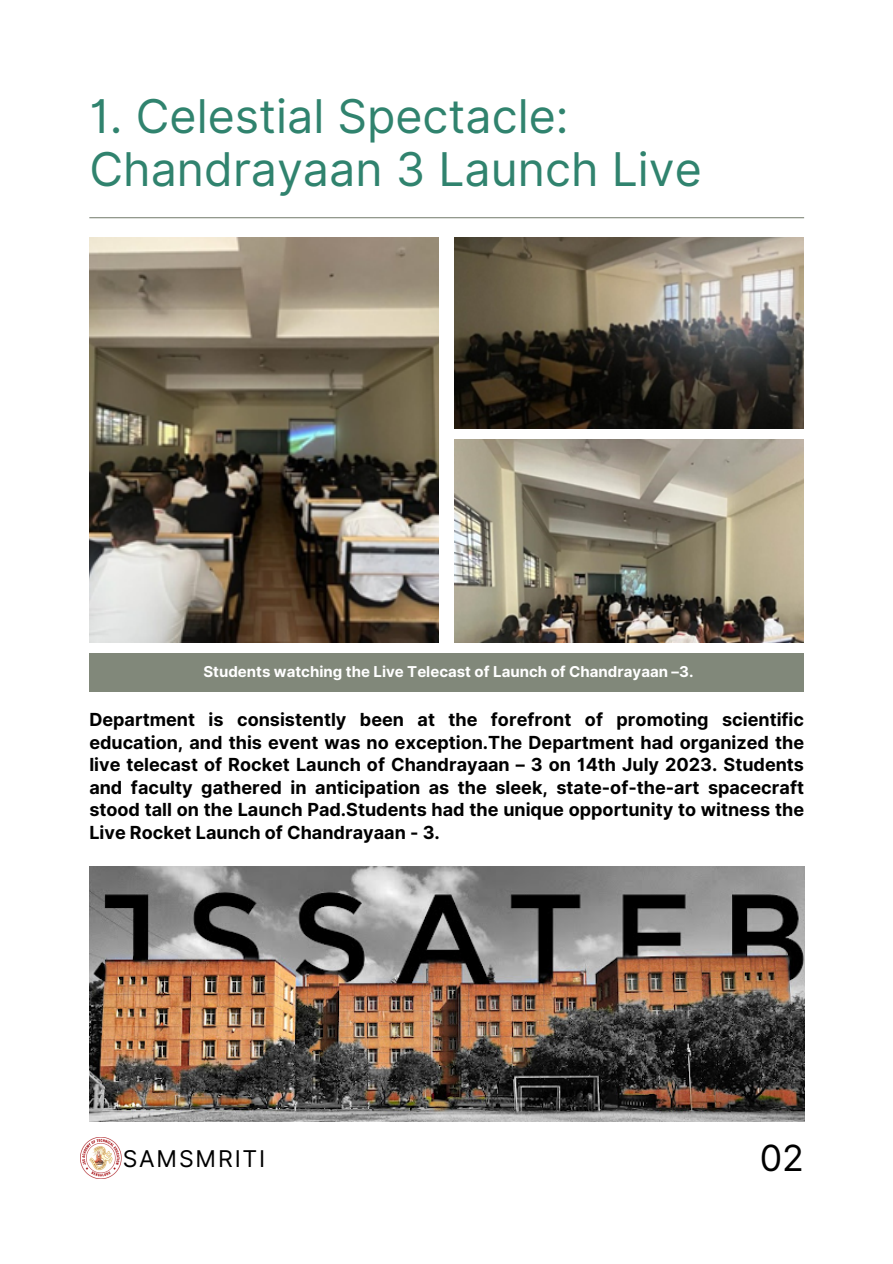
<style>
.page{position:relative;width:893px;height:1264px;background:#fff}
.page>*{position:absolute;margin:0;border:0;box-sizing:border-box;transform-origin:0 0}
.t1{font:46.5px/52.8px "Inter";color:#30836e}
.t2{font:36px "Inter";color:#000}
.t3{font:23.1px "Inter";letter-spacing:.075em;color:#000}
.t4{font:700 18px/22.5px "Inter";color:#000;text-align:justify}
.t5{font:700 15px "Inter";color:#fff}
</style>
<div class="page">
<hr style="left:89px;top:217px;width:715px;height:1px;background:#81887a">
<img style="left:89px;top:237px;width:349px;height:405px">
<img style="left:454px;top:439px;width:349px;height:203px">
<img style="left:454px;top:237px;width:349px;height:191px">
<div style="left:89px;top:653px;width:715px;height:38px;background:#81887a"></div>
<img style="left:80px;top:1137px;width:42px;height:41px">
<img style="left:89px;top:866px;width:715px;height:255px">
<h1 class="t1" style="left:89px;top:90px;width:614px">1. Celestial Spectacle:<br>Chandrayaan 3 Launch Live</h1>
<p class="t5" style="left:203px;top:662px;width:491px">Students watching the Live Telecast of Launch of Chandrayaan –3.</p>
<h3 class="t4" style="left:89px;top:708px;width:716px">Department is consistently been at the forefront of promoting scientific education, and this event was no exception.The Department had organized the live telecast of Rocket Launch of Chandrayaan – 3 on 14th July 2023. Students and faculty gathered in anticipation as the sleek, state-of-the-art spacecraft stood tall on the Launch Pad.Students had the unique opportunity to witness the Live Rocket Launch of Chandrayaan - 3.</h3>
<p class="t3" style="left:123px;top:1144px;width:144px">SAMSMRITI</p>
<p class="t2" style="left:759px;top:1136px;width:46px">02</p>
</div>
